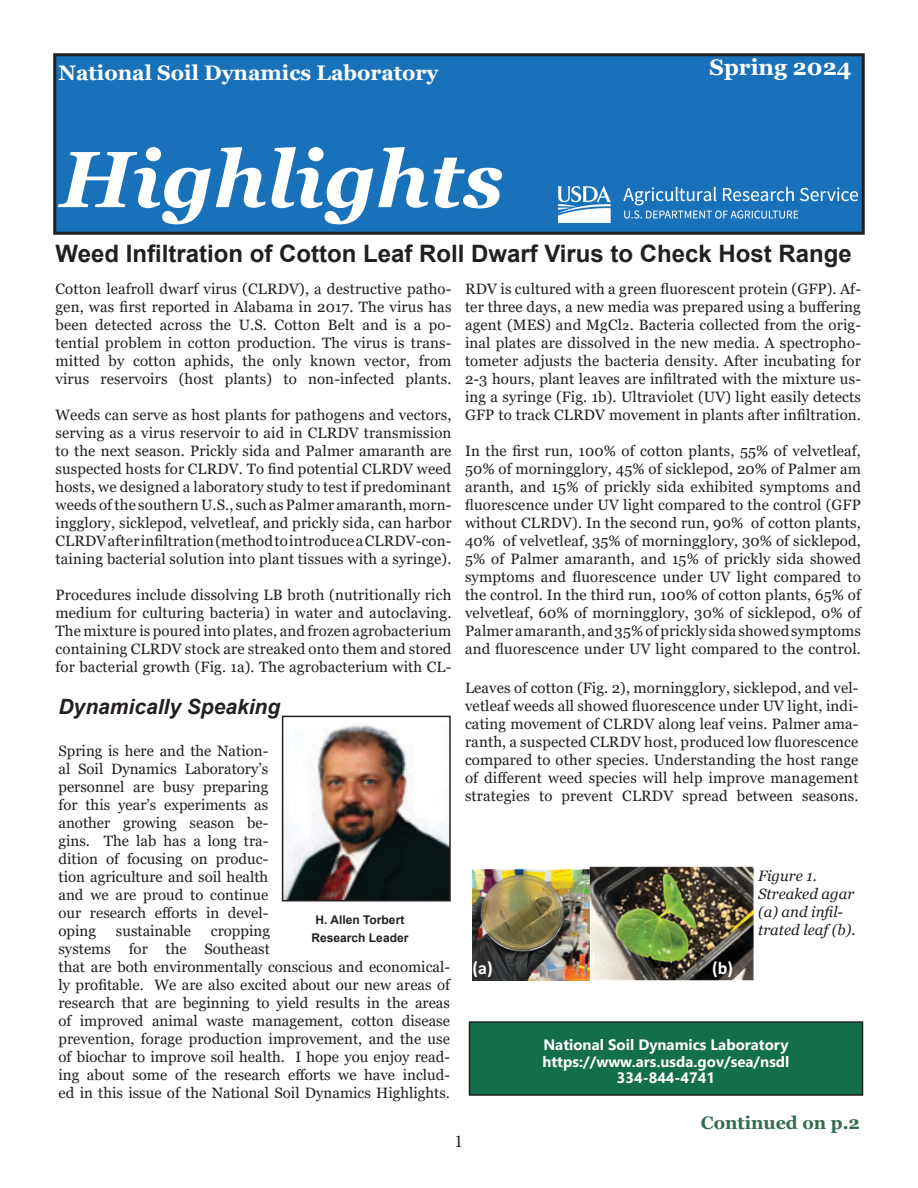
<style>
.page{position:relative;width:918px;height:1188px;background:#fff}
.page>*{position:absolute;margin:0;border:0;box-sizing:border-box;transform-origin:0 0}
.t1{font:italic 700 79.5px "Georgia";color:#fff}
.Paragraph_Style_1{font:700 24px "Arial";color:#231f20}
.t2{font:700 22.5px "Georgia";color:#fff}
.t3{font:700 21px "Georgia";color:#fff}
.t4{font:italic 700 21px "Arial";color:#231f20}
.t5{font:700 18px "Georgia";color:#326c4f}
.t6{font:700 18px "Calibri";color:#fff}
.t7{font:18px "Minion Pro";color:#231f20}
.t8{font:15px/18px "Georgia";color:#231f20;text-align:justify}
.t9{font:700 15px "Segoe UI";color:#fff}
.t10{font:italic 15px/18px "Georgia";color:#231f20}
.t11{font:700 12px "Arial";color:#231f20}
</style>
<div class="page">
<div style="left:55px;top:55px;width:808px;height:178px;background:#1871b9"></div>
<div style="left:53px;top:53px;width:812px;height:182px;border:3px solid #231f20"></div>
<img style="left:557px;top:186px;width:301px;height:37px">
<img style="left:285px;top:725px;width:163px;height:173px">
<div style="left:282px;top:716px;width:169px;height:185px;border:2px solid #231f20"></div>
<div style="left:470px;top:1022px;width:392px;height:73px;background:#136e4b"></div>
<div style="left:469px;top:1021px;width:394px;height:75px;border:2px solid #231f20"></div>
<img style="left:472px;top:867px;width:282px;height:114px">
<p class="t3" style="left:58px;top:59px;width:381px">National Soil Dynamics Laboratory</p>
<p class="t1" style="left:60px;top:128px;width:445px">Highlights</p>
<p class="t2" style="left:710px;top:53px;width:143px">Spring 2024</p>
<p class="Paragraph_Style_1" style="left:56px;top:237px;width:798px">Weed Infiltration of Cotton Leaf Roll Dwarf Virus to Check Host Range</p>
<p class="t8" style="left:56px;top:280px;width:398px">Cotton leafroll dwarf virus (CLRDV), a destructive patho&shy;gen, was first reported in Alabama in 2017. The virus has been detected across the U.S. Cotton Belt and is a po&shy;tential problem in cotton production. The virus is trans&shy;mitted by cotton aphids, the only known vector, from virus reservoirs (host plants) to non-infected plants.</p>
<p class="t8" style="left:56px;top:406px;width:398px">Weeds can serve as host plants for pathogens and vectors, serving as a virus reservoir to aid in CLRDV transmission to the next season. Prickly sida and Palmer amaranth are suspected hosts for CLRDV. To find potential CLRDV weed hosts, we designed a laboratory study to test if predominant weeds of the southern U.S., such as Palmer amaranth, morn&shy;ingglory, sicklepod, velvetleaf, and prickly sida, can harbor CLRDV after infiltration (method to introduce a CLRDV-con&shy;taining bacterial solution into plant tissues with a syringe).</p>
<p class="t8" style="left:56px;top:586px;width:397px">Procedures include dissolving LB broth (nutritionally rich medium for culturing bacteria) in water and autoclaving.<br>The mixture is poured into plates, and frozen agrobacterium containing CLRDV stock are streaked onto them and stored for bacterial growth (Fig. 1a). The agrobacterium with CL-</p>
<p class="t8" style="left:465px;top:280px;width:398px">RDV is cultured with a green fluorescent protein (GFP). Af&shy;ter three days, a new media was prepared using a buffering agent (MES) and MgCl₂. Bacteria collected from the orig&shy;inal plates are dissolved in the new media. A spectropho&shy;tometer adjusts the bacteria density. After incubating for 2-3 hours, plant leaves are infiltrated with the mixture us&shy;ing a syringe (Fig. 1b). Ultraviolet (UV) light easily detects GFP to track CLRDV movement in plants after infiltration.</p>
<p class="t8" style="left:465px;top:442px;width:397px">In the first run, 100% of cotton plants, 55% of velvetleaf,<br>50% of morningglory, 45% of sicklepod, 20% of Palmer am</p>
<p class="t8" style="left:465px;top:478px;width:397px">aranth, and 15% of prickly sida exhibited symptoms and fluorescence under UV light compared to the control (GFP without CLRDV). In the second run, 90% of cotton plants, 40% of velvetleaf, 35% of morningglory, 30% of sicklepod, 5% of Palmer amaranth, and 15% of prickly sida showed symptoms and fluorescence under UV light compared to the control. In the third run, 100% of cotton plants, 65% of velvetleaf, 60% of morningglory, 30% of sicklepod, 0% of Palmer amaranth, and 35% of prickly sida showed symptoms and fluorescence under UV light compared to the control.</p>
<p class="t4" style="left:58px;top:693px;width:223px">Dynamically Speaking</p>
<p class="t8" style="left:58px;top:742px;width:211px">Spring is here and the Nation&shy;al Soil Dynamics Laboratory’s personnel are busy preparing for this year’s experiments as another growing season be&shy;gins. The lab has a long tra&shy;dition of focusing on produc&shy;tion agriculture and soil health and we are proud to continue our research efforts in devel&shy;oping</p>
<p class="t11" style="left:316px;top:911px;width:90px">H. Allen Torbert</p>
<p class="t11" style="left:312px;top:929px;width:98px">Research Leader</p>
<p class="t8" style="left:116px;top:922px;width:77px">sustainable</p>
<p class="t8" style="left:58px;top:922px;width:393px;text-align:left;text-indent:152px">cropping<br>systems for the Southeast<br>that are both environmentally conscious and economical&shy;ly profitable. We are also excited about our new areas of research that are beginning to yield results in the areas of improved animal waste management, cotton disease prevention, forage production improvement, and the use of biochar to improve soil health. I hope you enjoy read&shy;ing about some of the research efforts we have includ&shy;ed in this issue of the National Soil Dynamics Highlights.</p>
<p class="t8" style="left:465px;top:679px;width:395px">Leaves of cotton (Fig. 2), morningglory, sicklepod, and vel&shy;vetleaf weeds all showed fluorescence under UV light, indi&shy;cating movement of CLRDV along leaf veins. Palmer ama&shy;ranth, a suspected CLRDV host, produced low fluorescence compared to other species. Understanding the host range of different weed species will help improve management strategies to prevent CLRDV spread between seasons.</p>
<p class="t6" style="left:472px;top:955px;width:22px">(a)</p>
<p class="t6" style="left:712px;top:955px;width:22px">(b)</p>
<p class="t10" style="left:758px;top:867px;width:99px">Figure 1.<br>Streaked agar (a) and infil&shy;trated leaf (b).</p>
<p class="t9" style="left:543px;top:1031px;width:247px">National Soil Dynamics Laboratory</p>
<p class="t9" style="left:542px;top:1047px;width:249px">https://www.ars.usda.gov/sea/nsdl</p>
<p class="t9" style="left:617px;top:1064px;width:100px">334-844-4741</p>
<p class="t5" style="left:701px;top:1111px;width:161px">Continued on p.2</p>
<p class="t7" style="left:454px;top:1129px;width:10px">1</p>
</div>
